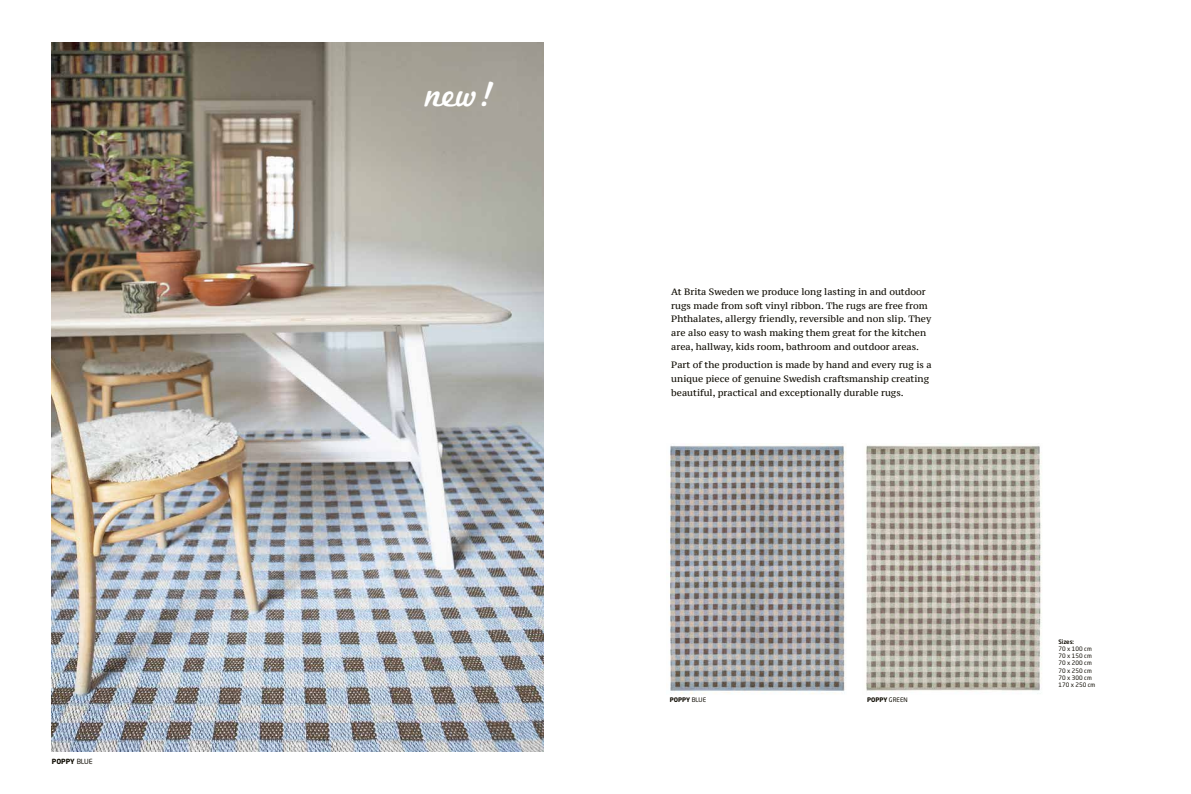
<style>
.page{position:relative;width:1191px;height:794px;background:#fff}
.page>*{position:absolute;margin:0;border:0;box-sizing:border-box;transform-origin:0 0}
.t1{font:36.3px "Marketing Script";color:#fff}
.t2{font:9.1px/13.7px "PT Serif Caption";color:#0e0b02}
.t3{font:700 7px "Neo Sans W1 G";color:#0e0b02}
.t4{font:700 6.2px "Neo Sans W1 G";color:#0e0b02}
.t5{font:6px/7.2px "Neo Sans W1 G";color:#0e0b02}
.t6{font:500 6px "Neo Sans W1 G";color:#0e0b02}
.s1{font-weight:400}
</style>
<div class="page">
<img style="left:52px;top:43px;width:491px;height:708px">
<img style="left:670px;top:444px;width:176px;height:250px">
<img style="left:866px;top:445px;width:176px;height:249px">
<p class="t3" style="left:52px;top:756px;width:42px">POPPY <span class="s1">BLUE</span></p>
<h1 class="t1" style="left:425px;top:72px;width:71px">new!</h1>
<p class="t2" style="left:671px;top:285px;width:261px">At Brita Sweden we produce long lasting in and outdoor rugs made from soft vinyl ribbon. The rugs are free from Phthalates, allergy friendly, reversible and non slip. They are also easy to wash making them great for the kitchen area, hallway, kids room, bathroom and outdoor areas.</p>
<p class="t2" style="left:671px;top:358px;width:262px">Part of the production is made by hand and every rug is a unique piece of genuine Swedish craftsmanship creating beautiful, practical and exceptionally durable rugs.</p>
<p class="t4" style="left:670px;top:695px;width:38px">POPPY <span class="s1">BLUE</span></p>
<p class="t4" style="left:867px;top:695px;width:42px">POPPY <span class="s1">GREEN</span></p>
<p class="t6" style="left:1058px;top:637px;width:17px">Sizes:</p>
<p class="t5" style="left:1058px;top:645px;width:39px">70 x 100 cm<br>70 x 150 cm<br>70 x 200 cm<br>70 x 250 cm<br>70 x 300 cm<br>170 x 250 cm</p>
</div>
